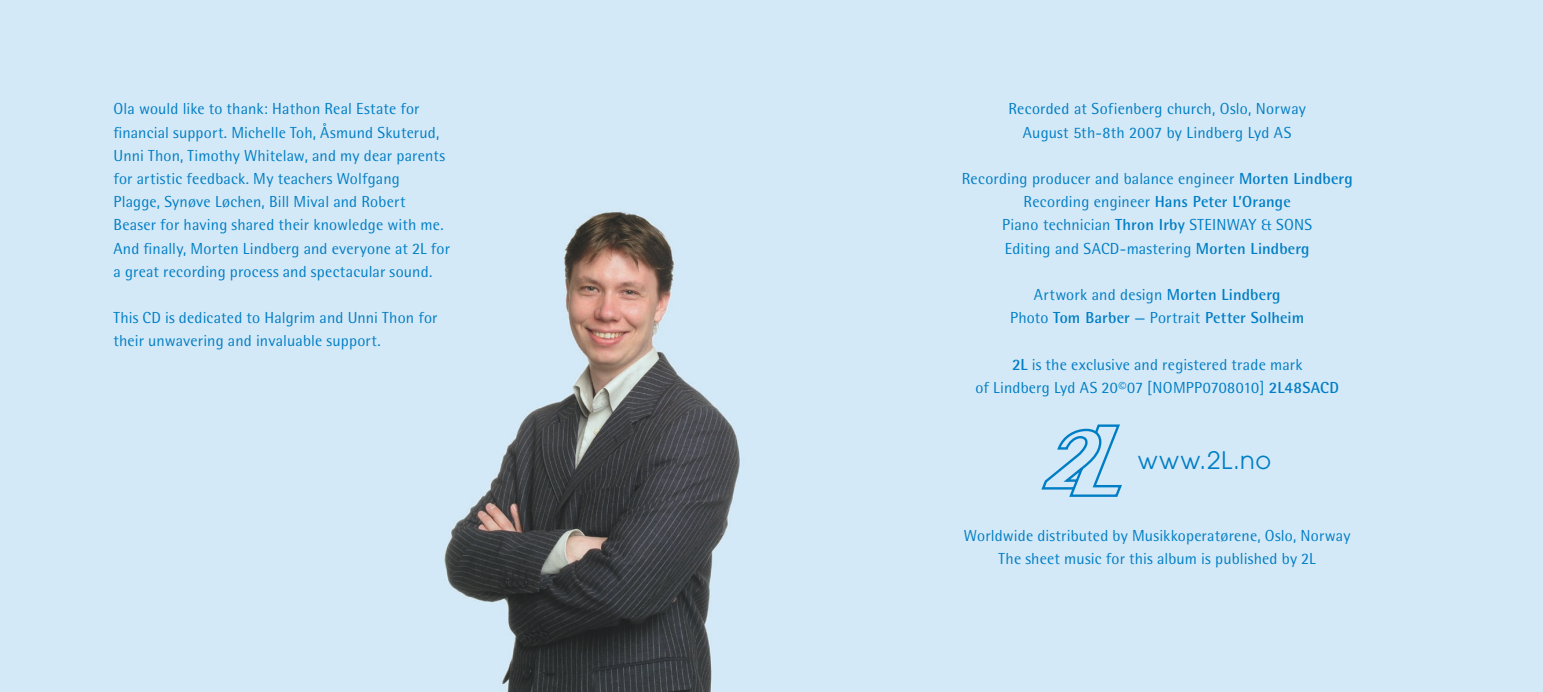
<style>
.page{position:relative;width:1543px;height:692px;background:#fff}
.page>*{position:absolute;margin:0;border:0;box-sizing:border-box;transform-origin:0 0}
.t1{font:24px "Avant Garde";letter-spacing:.045em;color:#007ec5}
.t2{font:16px/23.2px "Rotis Semi Sans";letter-spacing:.01em;color:#007ec5;text-align:center}
.t3{font:700 16px/23.2px "Rotis Semi Sans";letter-spacing:.01em;color:#007ec5;text-align:center}
.s1{font-weight:700}
.s2{font-weight:400}
</style>
<div class="page">
<div style="left:0;top:0;width:1542px;height:692px;background:#d4e9f7"></div>
<img style="left:444px;top:211px;width:296px;height:481px">
<svg style="left:1041px;top:424px;width:80px;height:73px"></svg>
<p class="t2" style="left:113px;top:97px;width:338px;text-align:left">Ola would like to thank: Hathon Real Estate for financial support. Michelle Toh, Åsmund Skuterud, Unni Thon, Timothy Whitelaw, and my dear parents for artistic feedback. My teachers Wolfgang Plagge, Synøve Løchen, Bill Mival and Robert Beaser for having shared their knowledge with me.<br>And finally, Morten Lindberg and everyone at 2L for a great recording process and spectacular sound.</p>
<p class="t2" style="left:113px;top:306px;width:325px;text-align:left">This CD is dedicated to Halgrim and Unni Thon for their unwavering and invaluable support.</p>
<p class="t2" style="left:1008px;top:97px;width:299px">Recorded at Sofienberg church, Oslo, Norway<br>August 5th-8th 2007 by Lindberg Lyd AS</p>
<p class="t2" style="left:961px;top:167px;width:392px">Recording producer and balance engineer <span class="s1">Morten Lindberg </span>Recording engineer <span class="s1">Hans Peter L’Orange<br></span>Piano technician <span class="s1">Thron Irby</span> STEINWAY &amp; SONS<br>Editing and SACD-mastering <span class="s1">Morten Lindberg</span></p>
<p class="t3" style="left:1010px;top:283px;width:295px"><span class="s2">Artwork and design</span> Morten Lindberg<br><span class="s2">Photo</span> Tom Barber <span class="s2">— Portrait</span> Petter Solheim</p>
<p class="t2" style="left:975px;top:352px;width:365px"><span class="s1">2L</span> is the exclusive and registered trade mark<br>of Lindberg Lyd AS 20©07 [NOMPP0708010] <span class="s1">2L48SACD</span></p>
<h1 class="t1" style="left:1137px;top:446px;width:135px">www.2L.no</h1>
<p class="t2" style="left:963px;top:523px;width:388px">Worldwide distributed by Musikkoperatørene, Oslo, Norway<br>The sheet music for this album is published by 2L</p>
</div>
